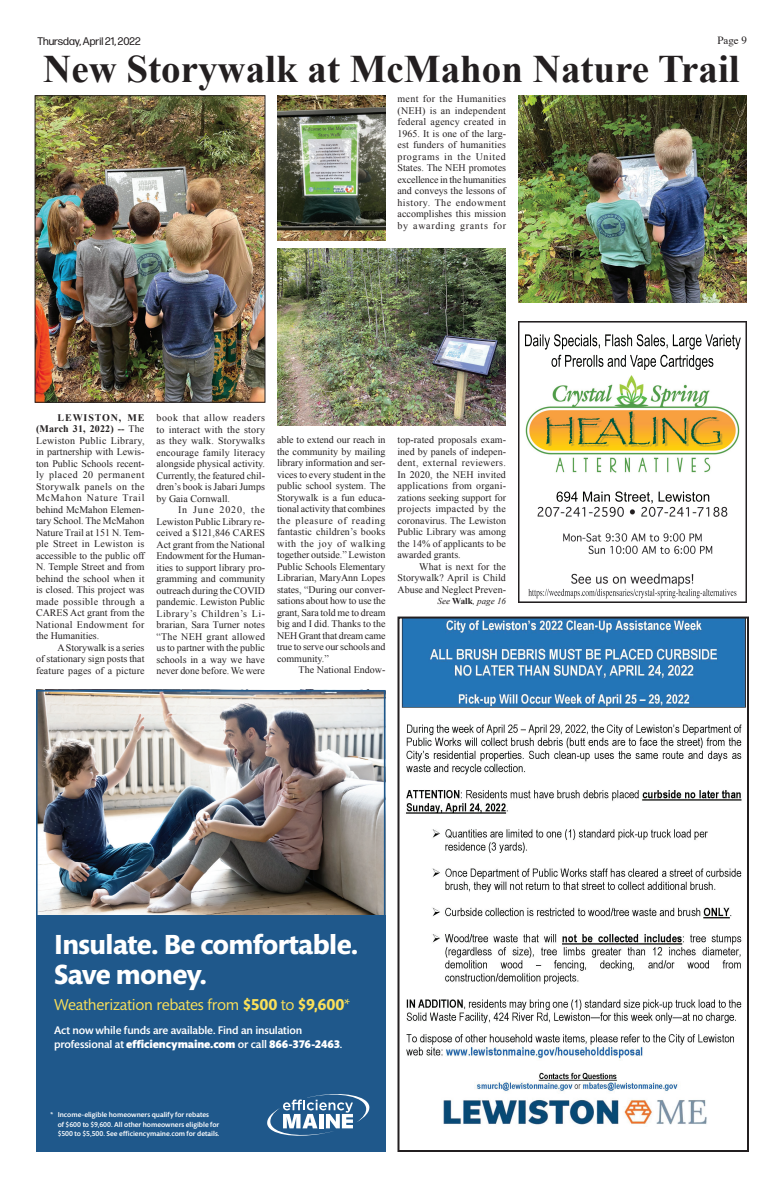
<style>
.page{position:relative;width:783px;height:1188px;background:#fff}
.page>*{position:absolute;margin:0;border:0;box-sizing:border-box;transform-origin:0 0}
.t1{font:700 39px "Times New Roman";color:#231f20}
.t2{font:700 28.2px/29.8px "Mundo Sans Std";letter-spacing:-.02em;color:#fff}
.t3{font:16.1px "Mundo Sans Std";letter-spacing:-.015em;color:#fadf59}
.t4{font:500 11.3px/14.5px "Mundo Sans Std";letter-spacing:-.015em;color:#fff}
.t5{font:11px "Forma DJR Deck";color:#231f20}
.t6{font:11px "Times";color:#231f20}
.t7{font:10px/11.5px "Times New Roman";color:#231f20;text-align:justify}
.t8{font:italic 9px "Times New Roman";color:#231f20}
.t9{font:500 7.2px/9.7px "Mundo Sans Std";color:#fff}
.s1{font-weight:700}
.s2{font-weight:700;font-style:normal}
.s3{font-weight:900}
</style>
<div class="page">
<img style="left:518px;top:322px;width:229px;height:281px">
<img style="left:39px;top:693px;width:344px;height:222px">
<div style="left:36px;top:915px;width:350px;height:237px;background:#1f588b"></div>
<svg style="left:267px;top:1094px;width:102px;height:42px"></svg>
<div style="left:36px;top:690px;width:350px;height:462px;border:2px solid #1f588b"></div>
<img style="left:401px;top:620px;width:345px;height:505px">
<div style="left:398px;top:617px;width:351px;height:535px;border:2px solid #231f20"></div>
<img style="left:277px;top:249px;width:229px;height:176px">
<img style="left:518px;top:95px;width:229px;height:208px">
<img style="left:37px;top:97px;width:226px;height:304px">
<div style="left:35px;top:95px;width:230px;height:308px;border:1px solid #231f20"></div>
<img style="left:277px;top:95px;width:109px;height:145px">
<p class="t5" style="left:38px;top:34px;width:105px">Thursday, April 21, 2022</p>
<p class="t6" style="left:717px;top:30px;width:31px">Page 9</p>
<h1 class="t1" style="left:43px;top:41px;width:698px">New Storywalk at McMahon Nature Trail</h1>
<p class="t7" style="left:398px;top:93px;width:110px">ment for the Humanities (NEH) is an independent federal agency created in 1965. It is one of the larg&shy;est funders of humanities programs in the United States. The NEH promotes excellence in the humanities and conveys the lessons of history. The endowment accomplishes this mission by awarding grants for</p>
<p class="t7" style="left:36px;top:412px;width:110px;text-indent:22px"><span class="s1">LEWISTON, ME (March 31, 2022) --</span> The Lewiston Public Library, in partnership with Lewis&shy;ton Public Schools recent&shy;ly placed 20 permanent Storywalk panels on the McMahon Nature Trail behind McMahon Elemen&shy;tary School. The McMahon Nature Trail at 151 N. Tem&shy;ple Street in Lewiston is accessible to the public off N. Temple Street and from behind the school when it is closed. This project was made possible through a CARES Act grant from the National Endowment for the Humanities.</p>
<p class="t7" style="left:36px;top:642px;width:110px;text-indent:22px">A Storywalk is a series of stationary sign posts that feature pages of a picture</p>
<p class="t7" style="left:156px;top:412px;width:110px">book that allow readers to interact with the story as they walk. Storywalks encourage family literacy alongside physical activity.<br>Currently, the featured chil&shy;dren’s book is Jabari Jumps by Gaia Cornwall.</p>
<p class="t7" style="left:156px;top:504px;width:110px;text-indent:22px">In June 2020, the Lewiston Public Library re&shy;ceived a $121,846 CARES Act grant from the National Endowment for the Human&shy;ities to support library pro&shy;gramming and community outreach during the COVID pandemic. Lewiston Public Library’s Children’s Li&shy;brarian, Sara Turner notes “The NEH grant allowed us to partner with the public schools in a way we have never done before. We were</p>
<p class="t7" style="left:277px;top:434px;width:110px">able to extend our reach in the community by mailing library information and ser&shy;vices to every student in the public school system. The Storywalk is a fun educa&shy;tional activity that combines the pleasure of reading fantastic children’s books with the joy of walking together outside.” Lewiston Public Schools Elementary Librarian, MaryAnn Lopes states, “During our conver&shy;sations about how to use the grant, Sara told me to dream big and I did. Thanks to the NEH Grant that dream came true to serve our schools and community.”</p>
<p class="t7" style="left:299px;top:664px;width:88px">The National Endow-</p>
<p class="t7" style="left:398px;top:434px;width:110px">top-rated proposals exam&shy;ined by panels of indepen&shy;dent, external reviewers.<br>In 2020, the NEH invited applications from organi&shy;zations seeking support for projects impacted by the coronavirus. The Lewiston Public Library was among the 14% of applicants to be awarded grants.</p>
<p class="t7" style="left:398px;top:561px;width:110px;text-indent:22px">What is next for the Storywalk? April is Child Abuse and Neglect Preven-</p>
<p class="t8" style="left:438px;top:595px;width:70px">See <span class="s2">Walk</span>, page 16</p>
<h2 class="t2" style="left:54px;top:930px;width:306px">Insulate. Be comfortable.<br>Save money.</h2>
<p class="t4" style="left:54px;top:1023px;width:290px">Act now while funds are available. Find an insulation professional at <span class="s3">efficiencymaine.com</span> or call <span class="s3">866-376-2463</span>.</p>
<h3 class="t3" style="left:54px;top:996px;width:298px">Weatherization rebates from <span class="s1">$500</span> to <span class="s1">$9,600</span>*</h3>
<p class="t9" style="left:58px;top:1110px;width:163px;text-indent:-7px">* Income-eligible homeowners qualify for rebates<br>of $600 to $9,600. All other homeowners eligible for $500 to $5,500. See efficiencymaine.com for details.</p>
</div>
